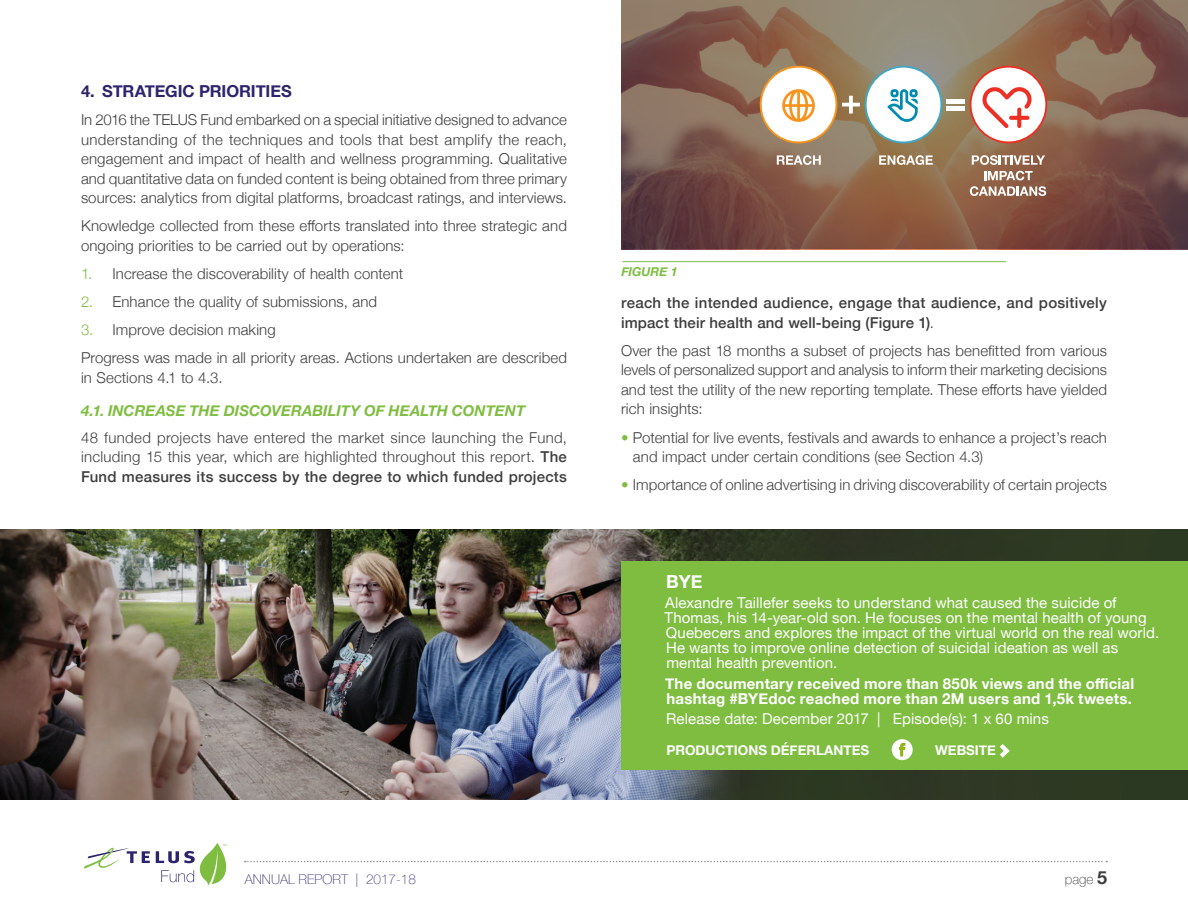
<style>
.page{position:relative;width:1188px;height:918px;background:#fff}
.page>*{position:absolute;margin:0;border:0;box-sizing:border-box;transform-origin:0 0}
.ProjectBanner_Captio{font:700 18px "Helvetica Neue";color:#fff}
.Subhead_Level_1{font:700 16.5px "Helvetica Neue";letter-spacing:-.005em;color:#2c246c}
.Body{font:300 15px/19.5px "Helvetica Neue";letter-spacing:.01em;color:#3e3e3f;text-align:justify}
.Body_bulletpoint{font:300 15px/19.5px "Helvetica Neue";letter-spacing:.005em;color:#3e3e3f}
.ProjectBanner_Captio-2{font:15px/15px "Helvetica Neue";letter-spacing:.005em;color:#fff}
.ProjectBanner_Captio-3{font:700 15px/15px "Helvetica Neue";letter-spacing:.015em;color:#fff}
.Body-2{font:500 15px/19.5px "Helvetica Neue";letter-spacing:.02em;color:#3e3e3f}
.Subhead_Level_2{font:italic 700 15px "Helvetica Neue";color:#7fbd41}
.ProjectBanner_Produc{font:700 13.5px "Helvetica Neue";color:#fff}
.t1{font:100 13.5px "Helvetica Neue";color:#3c3375}
.t2{font:100 13.5px "Helvetica Neue";color:#3e3e3f}
.t3{font:italic 700 12.3px "Helvetica Neue";color:#7cbd42}
.s1{color:#7fbd41}
.s2{font-weight:500}
.s3{font-weight:300}
.s4{font-weight:700;font-size:18px}
</style>
<div class="page">
<svg style="left:621px;top:0;width:567px;height:249px;background:#826050"></svg>
<div style="left:971px;top:67px;width:75px;height:75px;background:#fff;border-radius:50%"></div>
<div style="left:970px;top:66px;width:77px;height:77px;border:2px solid #ed3024;border-radius:50%"></div>
<div style="left:866px;top:67px;width:75px;height:75px;background:#fff;border-radius:50%"></div>
<div style="left:865px;top:66px;width:77px;height:77px;border:2px solid #40a8c4;border-radius:50%"></div>
<div style="left:761px;top:67px;width:75px;height:75px;background:#fff;border-radius:50%"></div>
<div style="left:760px;top:66px;width:77px;height:77px;border:2px solid #f7941f;border-radius:50%"></div>
<svg style="left:983px;top:87px;width:49px;height:41px"></svg>
<svg style="left:887px;top:89px;width:31px;height:33px"></svg>
<svg style="left:782px;top:89px;width:33px;height:33px"></svg>
<svg style="left:777px;top:155px;width:44px;height:10px"></svg>
<svg style="left:879px;top:155px;width:54px;height:10px"></svg>
<svg style="left:972px;top:155px;width:73px;height:10px"></svg>
<svg style="left:984px;top:171px;width:49px;height:9px"></svg>
<svg style="left:970px;top:186px;width:76px;height:10px"></svg>
<svg style="left:842px;top:96px;width:18px;height:17px"></svg>
<div style="left:946px;top:99px;width:18px;height:5px;background:#fff"></div>
<div style="left:946px;top:106px;width:18px;height:5px;background:#fff"></div>
<hr style="left:622px;top:261px;width:384px;height:1px;background:#7cbd42">
<img style="left:0;top:529px;width:1188px;height:270px">
<div style="left:621px;top:561px;width:567px;height:209px;background:#7fbd41"></div>
<div style="left:892px;top:739px;width:21px;height:21px;background:#fff;border-radius:50%"></div>
<svg style="left:899px;top:743px;width:6px;height:13px"></svg>
<svg style="left:1000px;top:744px;width:10px;height:14px"></svg>
<svg style="left:245px;top:861px;width:862px;height:1px"></svg>
<svg style="left:84px;top:848px;width:66px;height:21px"></svg>
<svg style="left:156px;top:843px;width:71px;height:43px"></svg>
<p class="Subhead_Level_1" style="left:81px;top:78px;width:212px">4. STRATEGIC PRIORITIES</p>
<p class="Body" style="left:81px;top:109px;width:488px">In 2016 the TELUS Fund embarked on a special initiative designed to advance understanding of the techniques and tools that best amplify the reach, engagement and impact of health and wellness programming. Qualitative and quantitative data on funded content is being obtained from three primary sources: analytics from digital platforms, broadcast ratings, and interviews.</p>
<p class="Body" style="left:81px;top:215px;width:488px">Knowledge collected from these efforts translated into three strategic and ongoing priorities to be carried out by operations:</p>
<p class="Body_bulletpoint" style="left:81px;top:263px;width:324px"><span class="s1">1.</span> Increase the discoverability of health content</p>
<p class="Body_bulletpoint" style="left:81px;top:291px;width:298px"><span class="s1">2.</span> Enhance the quality of submissions, and</p>
<p class="Body_bulletpoint" style="left:81px;top:319px;width:196px"><span class="s1">3.</span> Improve decision making</p>
<p class="Body_bulletpoint" style="left:81px;top:347px;width:488px">Progress was made in all priority areas. Actions undertaken are described in Sections 4.1 to 4.3.</p>
<p class="Subhead_Level_2" style="left:81px;top:398px;width:446px">4.1. INCREASE THE DISCOVERABILITY OF HEALTH CONTENT</p>
<p class="Body" style="left:81px;top:426px;width:488px">48 funded projects have entered the market since launching the Fund, including 15 this year, which are highlighted throughout this report. <span class="s2">The Fund measures its success by the degree to which funded projects</span></p>
<p class="t3" style="left:621px;top:262px;width:58px">FIGURE 1</p>
<p class="Body-2" style="left:621px;top:292px;width:488px">reach the intended audience, engage that audience, and positively impact their health and well-being (Figure 1)<span class="s3">.</span></p>
<p class="Body" style="left:621px;top:340px;width:488px">Over the past 18 months a subset of projects has benefitted from various levels of personalized support and analysis to inform their marketing decisions and test the utility of the new reporting template. These efforts have yielded rich insights:</p>
<p class="Body_bulletpoint" style="left:633px;top:426px;width:475px;text-indent:-12px"><span class="s1">•</span> Potential for live events, festivals and awards to enhance a project’s reach and impact under certain conditions (see Section 4.3)</p>
<p class="Body_bulletpoint" style="left:621px;top:474px;width:488px"><span class="s1">•</span> Importance of online advertising in driving discoverability of certain projects</p>
<p class="ProjectBanner_Captio" style="left:666px;top:567px;width:38px">BYE</p>
<p class="ProjectBanner_Captio-2" style="left:665px;top:596px;width:496px">Alexandre Taillefer seeks to understand what caused the suicide of Thomas, his 14-year-old son. He focuses on the mental health of young Quebecers and explores the impact of the virtual world on the real world.<br>He wants to improve online detection of suicidal ideation as well as mental health prevention.</p>
<p class="ProjectBanner_Captio-3" style="left:665px;top:676px;width:471px">The documentary received more than 850k views and the official hashtag #BYEdoc reached more than 2M users and 1,5k tweets.</p>
<p class="ProjectBanner_Captio-2" style="left:666px;top:712px;width:384px">Release date: December 2017 | Episode(s): 1 x 60 mins</p>
<p class="ProjectBanner_Produc" style="left:666px;top:740px;width:204px">PRODUCTIONS DÉFERLANTES</p>
<p class="ProjectBanner_Produc" style="left:935px;top:740px;width:62px">WEBSITE</p>
<p class="t1" style="left:245px;top:869px;width:173px">ANNUAL REPORT | 2017-18</p>
<p class="t2" style="left:1065px;top:869px;width:44px">page <span class="s4">5</span></p>
</div>
